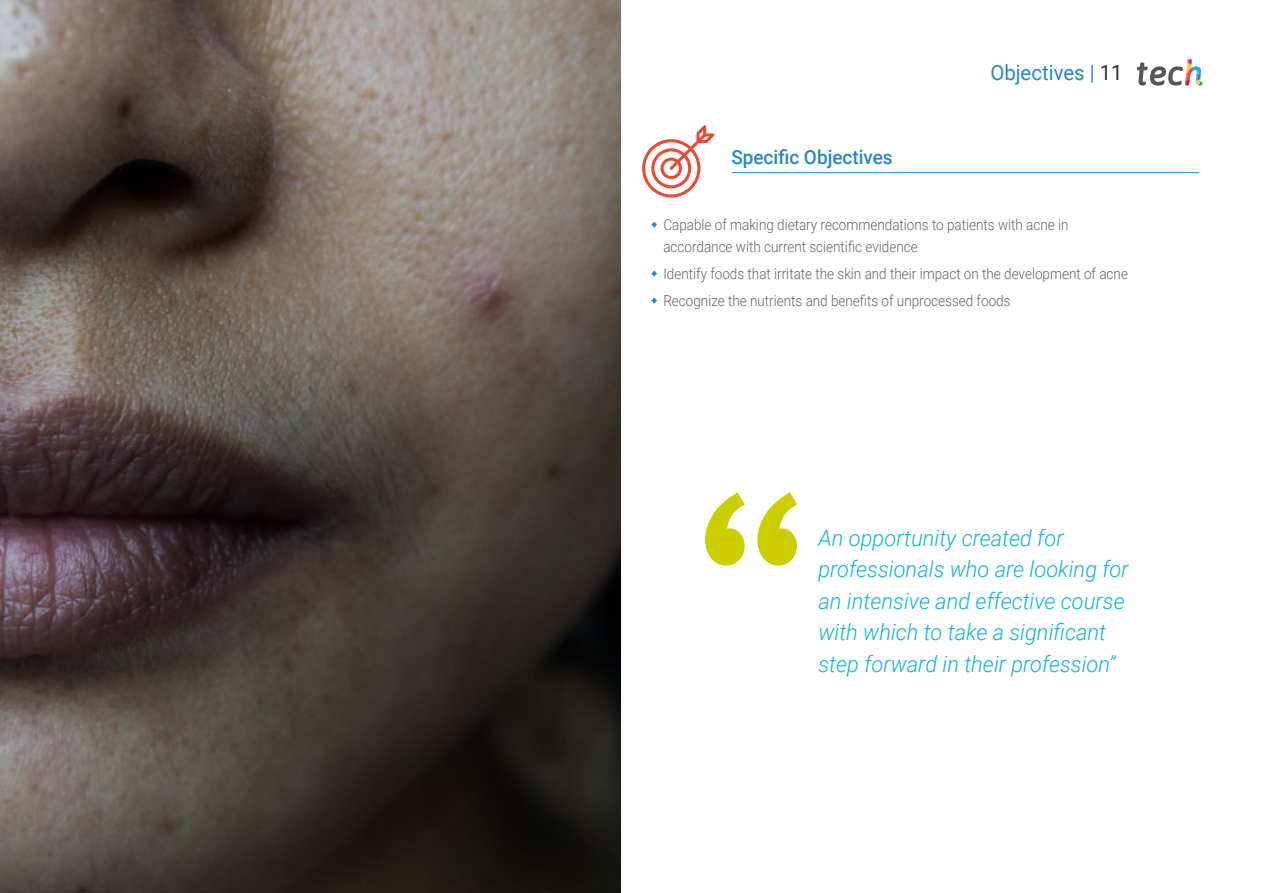
<style>
.page{position:relative;width:1263px;height:893px;background:#fff}
.page>*{position:absolute;margin:0;border:0;box-sizing:border-box;transform-origin:0 0}
.t1{font:italic 300 22.5px/31.5px "Roboto";color:#0fb6cf}
.t2{font:21px "Roboto";color:#2488c9}
.t3{font:500 19.5px "Roboto";color:#2488c9}
.t4{font:300 15px/22.5px "Roboto";color:#61646a;scale:.9 1}
.s1{color:#312e20}
</style>
<div class="page">
<svg style="left:1137px;top:59px;width:65px;height:27px"></svg>
<svg style="left:705px;top:492px;width:92px;height:74px"></svg>
<svg style="left:642px;top:125px;width:72px;height:73px"></svg>
<hr style="left:731px;top:172px;width:468px;height:1px;background:#2488c9">
<img style="left:0;top:0;width:621px;height:893px">
<h3 class="t3" style="left:731px;top:144px;width:163px">Specific Objectives</h3>
<h2 class="t2" style="left:990px;top:57px;width:134px">Objectives | <span class="s1">11</span></h2>
<p class="t4" style="left:663px;top:213px;width:452px">Capable of making dietary recommendations to patients with acne in accordance with current scientific evidence</p>
<p class="t4" style="left:663px;top:260px;width:518px;line-height:26.7px">Identify foods that irritate the skin and their impact on the development of acne<br>Recognize the nutrients and benefits of unprocessed foods</p>
<h1 class="t1" style="left:818px;top:521px;width:312px">An opportunity created for professionals who are looking for an intensive and effective course with which to take a significant step forward in their profession”</h1>
</div>
